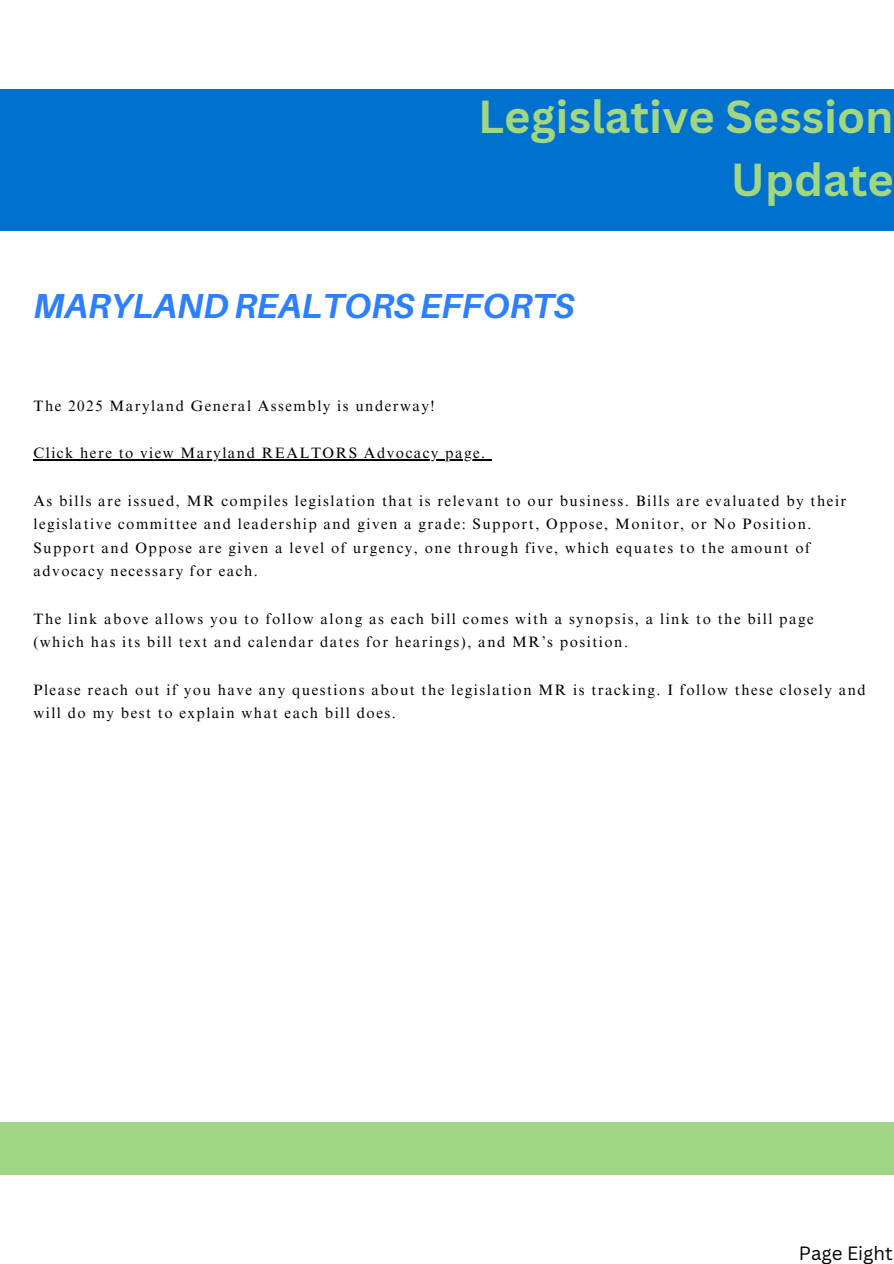
<style>
.page{position:relative;width:894px;height:1264px;background:#fff}
.page>*{position:absolute;margin:0;border:0;box-sizing:border-box;transform-origin:0 0}
.t1{font:700 45px/63px "Canva Sans";color:#a1d683;text-align:right}
.t2{font:italic 700 34.8px "Aileron";color:#2e7fff}
.t3{font:18.75px "Canva Sans";color:#000}
.t4{font:15px/23.7px "Times NRMT Pro";letter-spacing:.1em;color:#000}
</style>
<div class="page">
<div style="left:0;top:1121px;width:893px;height:53px;background:#a1d683"></div>
<div style="left:0;top:89px;width:893px;height:141px;background:#0071ce"></div>
<hr style="left:33px;top:459px;width:453px;height:1px;background:#000">
<h1 class="t1" style="left:478px;top:84px;width:417px">Legislative Session<br>Update</h1>
<p class="t2" style="left:33px;top:284px;width:542px">MARYLAND REALTORS EFFORTS</p>
<p class="t4" style="left:33px;top:396px;width:402px">The 2025 Maryland General Assembly is underway!</p>
<p class="t4" style="left:33px;top:443px;width:453px">Click here to view Maryland REALTORS Advocacy page.</p>
<p class="t4" style="left:33px;top:490px;width:814px">As bills are issued, MR compiles legislation that is relevant to our business. Bills are evaluated by their legislative committee and leadership and given a grade: Support, Oppose, Monitor, or No Position.<br>Support and Oppose are given a level of urgency, one through five, which equates to the amount of advocacy necessary for each.</p>
<p class="t4" style="left:33px;top:608px;width:781px">The link above allows you to follow along as each bill comes with a synopsis, a link to the bill page (which has its bill text and calendar dates for hearings), and MR’s position.</p>
<h3 class="t4" style="left:33px;top:679px;width:833px">Please reach out if you have any questions about the legislation MR is tracking. I follow these closely and will do my best to explain what each bill does.</h3>
<h2 class="t3" style="left:798px;top:1239px;width:95px">Page Eight</h2>
</div>
